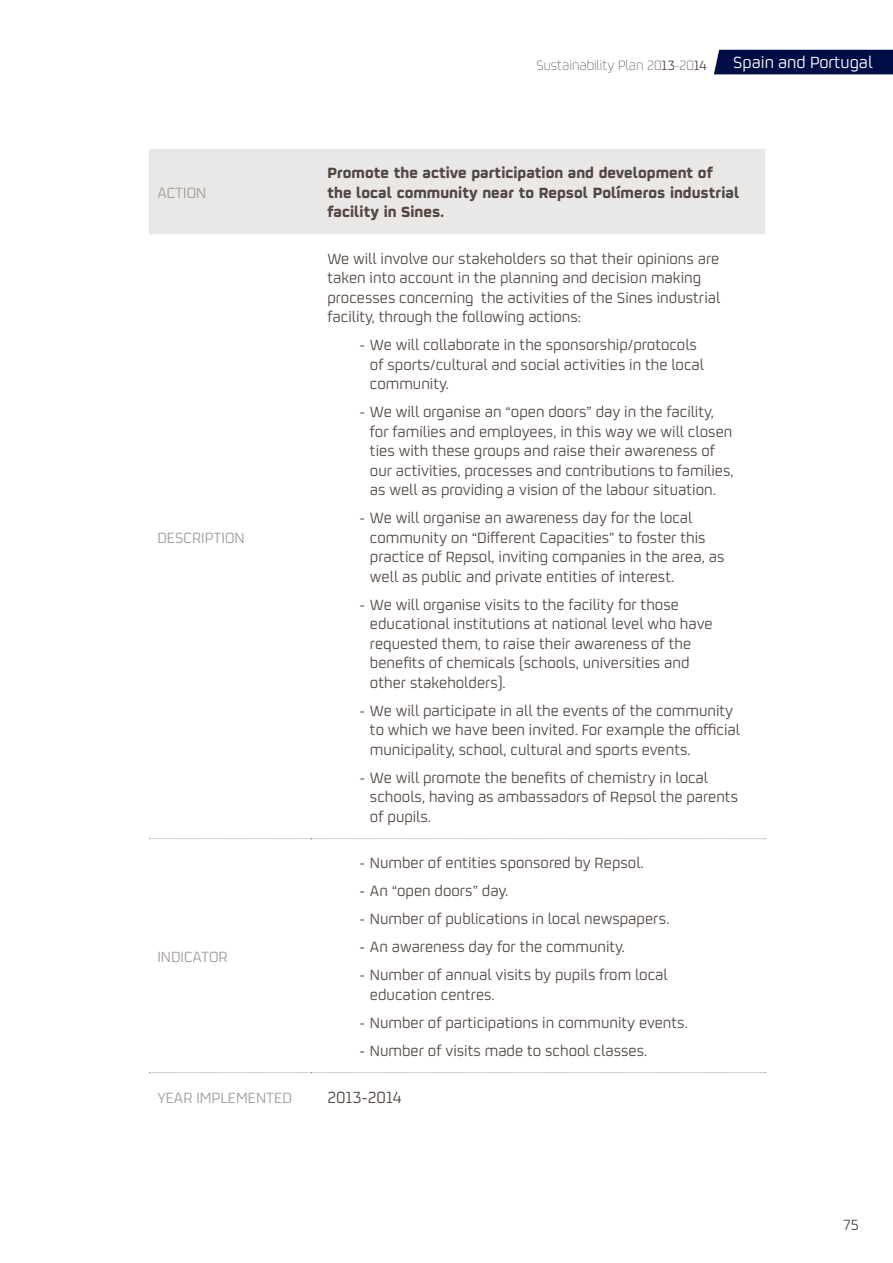
<style>
.page{position:relative;width:893px;height:1263px;background:#fff}
.page>*{position:absolute;margin:0;border:0;box-sizing:border-box;transform-origin:0 0}
.t1{font:18px "Repsol";color:#fff}
.t2{font:18px "Repsol";color:#544640}
.t3{font:16.5px/19.5px "Repsol";color:#544640}
.t4{font:700 16.5px/19.5px "Repsol";color:#544640}
.t5{font:16.5px "Repsol";color:#a39d99}
.t6{font:300 15px "Repsol";color:#544640}
.s1{font-weight:400}
</style>
<div class="page">
<div style="left:714px;top:50px;width:179px;height:24px;background:#000d46"></div>
<div style="left:149px;top:149px;width:616px;height:85px;background:#e9e8e6"></div>
<svg style="left:149px;top:838px;width:617px;height:1px"></svg>
<svg style="left:149px;top:1072px;width:617px;height:1px"></svg>
<p class="t5" style="left:157px;top:181px;width:51px">ACTION</p>
<p class="t5" style="left:157px;top:526px;width:89px">DESCRIPTION</p>
<p class="t5" style="left:157px;top:945px;width:72px">INDICATOR</p>
<p class="t6" style="left:536px;top:55px;width:172px">Sustainability Plan 20<span class="s1">13</span>-20<span class="s1">14</span></p>
<p class="t1" style="left:733px;top:50px;width:141px">Spain and Portugal</p>
<p class="t4" style="left:327px;top:161px;width:414px">Promote the active participation and development of the local community near to Repsol Polímeros industrial facility in Sines.</p>
<p class="t3" style="left:327px;top:248px;width:394px">We will involve our stakeholders so that their opinions are taken into account in the planning and decision making processes concerning the activities of the Sines industrial facility, through the following actions:</p>
<p class="t3" style="left:370px;top:334px;width:336px;text-indent:-11px">- We will collaborate in the sponsorship/protocols of sports/cultural and social activities in the local community.</p>
<p class="t3" style="left:370px;top:401px;width:365px;text-indent:-11px">- We will organise an “open doors” day in the facility, for families and employees, in this way we will closen ties with these groups and raise their awareness of our activities, processes and contributions to families, as well as providing a vision of the labour situation.</p>
<p class="t3" style="left:370px;top:507px;width:356px;text-indent:-11px">- We will organise an awareness day for the local community on “Different Capacities” to foster this practice of Repsol, inviting companies in the area, as well as public and private entities of interest.</p>
<p class="t3" style="left:370px;top:594px;width:344px;text-indent:-11px">- We will organise visits to the facility for those educational institutions at national level who have requested them, to raise their awareness of the benefits of chemicals (schools, universities and other stakeholders).</p>
<p class="t3" style="left:370px;top:700px;width:372px;text-indent:-11px">- We will participate in all the events of the community to which we have been invited. For example the official municipality, school, cultural and sports events.</p>
<p class="t3" style="left:370px;top:767px;width:370px;text-indent:-11px">- We will promote the benefits of chemistry in local schools, having as ambassadors of Repsol the parents of pupils.</p>
<p class="t3" style="left:359px;top:852px;width:286px">- Number of entities sponsored by Repsol.</p>
<p class="t3" style="left:359px;top:880px;width:151px">- An “open doors” day.</p>
<p class="t3" style="left:359px;top:908px;width:311px">- Number of publications in local newspapers.</p>
<p class="t3" style="left:359px;top:936px;width:267px">- An awareness day for the community.</p>
<p class="t3" style="left:370px;top:964px;width:299px;text-indent:-11px">- Number of annual visits by pupils from local education centres.</p>
<p class="t3" style="left:359px;top:1011px;width:330px">- Number of participations in community events.</p>
<p class="t3" style="left:359px;top:1039px;width:289px">- Number of visits made to school classes.</p>
<p class="t5" style="left:157px;top:1086px;width:136px">YEAR IMPLEMENTED</p>
<p class="t2" style="left:327px;top:1085px;width:76px">2013-2014</p>
<p class="t3" style="left:843px;top:1214px;width:17px">75</p>
</div>
